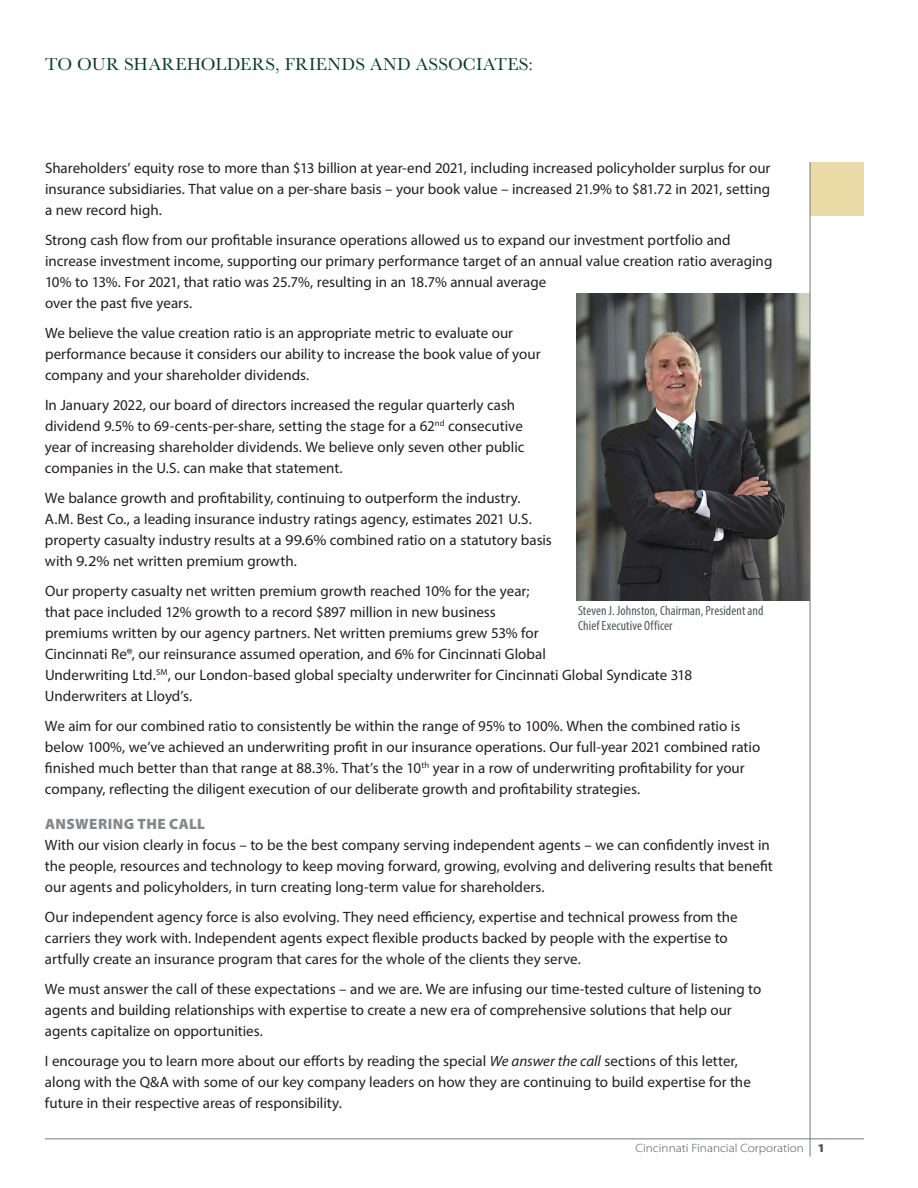
<style>
.page{position:relative;width:918px;height:1188px;background:#fff}
.page>*{position:absolute;margin:0;border:0;box-sizing:border-box;transform-origin:0 0}
.t1{font:18px "Baskerville";letter-spacing:.015em;color:#073e2b}
.t2{font:15px/21px "Myriad Pro";color:#231f20}
.t3{font:900 15px "Myriad Pro";letter-spacing:.03em;color:#85888a}
.t4{font:condensed 13.5px/15px "Myriad Pro";letter-spacing:.005em;color:#4c5858}
.t5{font:300 12px "Myriad Pro";color:#4c5858;scale:1.1 1}
.s1{font-style:italic}
.s2{font-weight:900}
</style>
<div class="page">
<hr style="left:45px;top:1139px;width:819px;height:1px;background:#767a7b">
<div style="left:810px;top:162px;width:54px;height:54px;background:#ebdca7"></div>
<img style="left:576px;top:293px;width:234px;height:308px">
<hr style="left:810px;top:162px;width:1px;height:994px;background:#767a7b">
<p class="t1" style="left:45px;top:53px;width:489px">TO OUR SHAREHOLDERS, FRIENDS AND ASSOCIATES:</p>
<p class="t2" style="left:45px;top:157px;width:727px;text-align:justify">Shareholders’ equity rose to more than $13 billion at year-end 2021, including increased policyholder surplus for our insurance subsidiaries. That value on a per-share basis – your book value – increased 21.9% to $81.72 in 2021, setting a new record high.</p>
<p class="t2" style="left:45px;top:229px;width:729px">Strong cash flow from our profitable insurance operations allowed us to expand our investment portfolio and increase investment income, supporting our primary performance target of an annual value creation ratio averaging 10% to 13%. For 2021, that ratio was 25.7%, resulting in an 18.7% annual average<br>over the past five years.</p>
<p class="t2" style="left:45px;top:322px;width:497px">We believe the value creation ratio is an appropriate metric to evaluate our performance because it considers our ability to increase the book value of your company and your shareholder dividends.</p>
<p class="t2" style="left:45px;top:394px;width:481px">In January 2022, our board of directors increased the regular quarterly cash dividend 9.5% to 69-cents-per-share, setting the stage for a 62<sup>nd</sup> consecutive year of increasing shareholder dividends. We believe only seven other public companies in the U.S. can make that statement.</p>
<p class="t2" style="left:45px;top:487px;width:508px">We balance growth and profitability, continuing to outperform the industry.<br>A.M. Best Co., a leading insurance industry ratings agency, estimates 2021 U.S. property casualty industry results at a 99.6% combined ratio on a statutory basis with 9.2% net written premium growth.</p>
<p class="t2" style="left:45px;top:580px;width:649px">Our property casualty net written premium growth reached 10% for the year;<br>that pace included 12% growth to a record $897 million in new business<br>premiums written by our agency partners. Net written premiums grew 53% for<br>Cincinnati Re®, our reinsurance assumed operation, and 6% for Cincinnati Global<br>Underwriting Ltd.<sup>SM</sup>, our London-based global specialty underwriter for Cincinnati Global Syndicate 318<br>Underwriters at Lloyd’s.</p>
<p class="t2" style="left:45px;top:715px;width:717px">We aim for our combined ratio to consistently be within the range of 95% to 100%. When the combined ratio is below 100%, we’ve achieved an underwriting profit in our insurance operations. Our full-year 2021 combined ratio finished much better than that range at 88.3%. That’s the 10<sup>th</sup> year in a row of underwriting profitability for your company, reflecting the diligent execution of our deliberate growth and profitability strategies.</p>
<p class="t3" style="left:45px;top:814px;width:162px">ANSWERING THE CALL</p>
<p class="t2" style="left:45px;top:834px;width:729px">With our vision clearly in focus – to be the best company serving independent agents – we can confidently invest in the people, resources and technology to keep moving forward, growing, evolving and delivering results that benefit our agents and policyholders, in turn creating long-term value for shareholders.</p>
<p class="t2" style="left:45px;top:906px;width:694px">Our independent agency force is also evolving. They need efficiency, expertise and technical prowess from the carriers they work with. Independent agents expect flexible products backed by people with the expertise to artfully create an insurance program that cares for the whole of the clients they serve.</p>
<p class="t2" style="left:45px;top:978px;width:718px">We must answer the call of these expectations – and we are. We are infusing our time-tested culture of listening to agents and building relationships with expertise to create a new era of comprehensive solutions that help our agents capitalize on opportunities.</p>
<p class="t2" style="left:45px;top:1050px;width:707px">I encourage you to learn more about our efforts by reading the special <span class="s1">We answer the call</span> sections of this letter, along with the Q&amp;A with some of our key company leaders on how they are continuing to build expertise for the future in their respective areas of responsibility.</p>
<p class="t4" style="left:578px;top:603px;width:187px">Steven J. Johnston, Chairman, President and<br>Chief Executive Officer</p>
<p class="t5" style="left:636px;top:1141px;width:174px">Cincinnati Financial Corporation <span class="s2">1</span></p>
</div>
